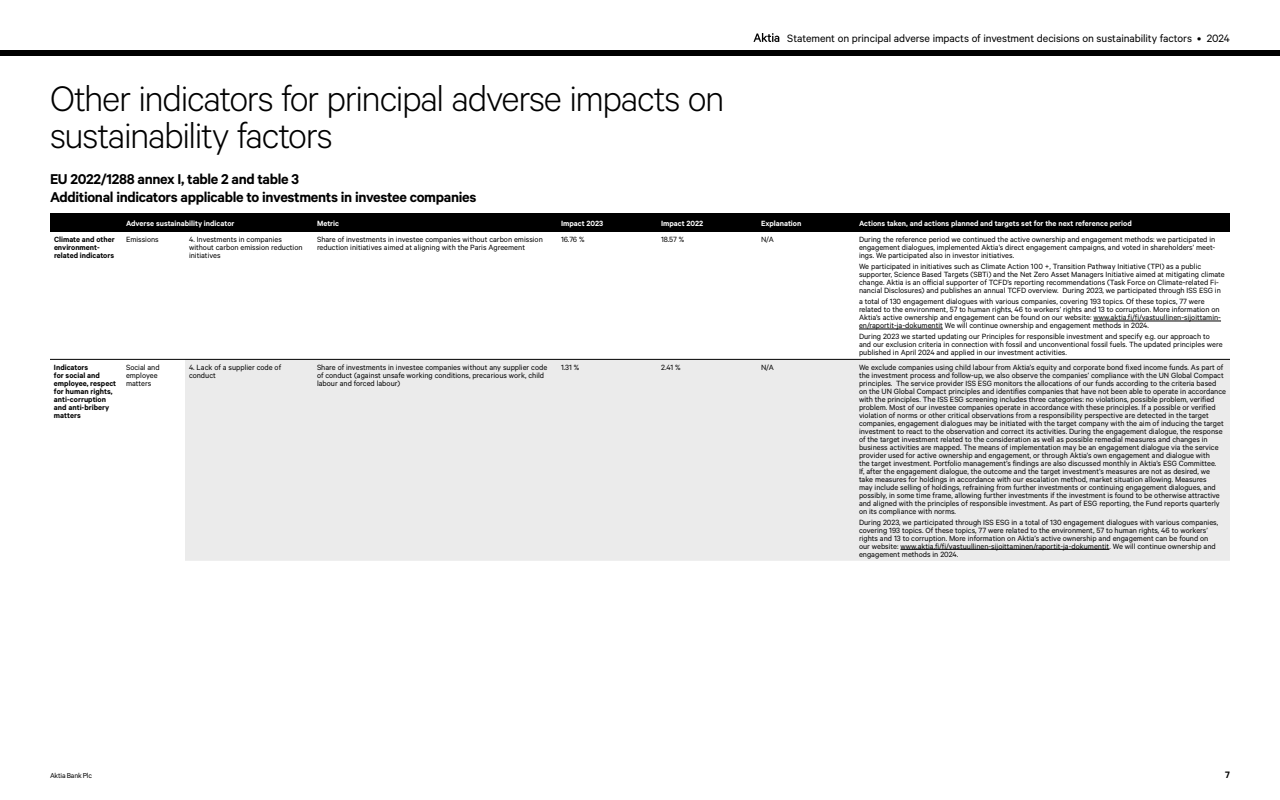
<style>
.page{position:relative;width:1280px;height:800px;background:#fff}
.page>*{position:absolute;margin:0;border:0;box-sizing:border-box;transform-origin:0 0}
.t1{font:300 40px/37px "Calibre";letter-spacing:-.035em;color:#000}
.t2{font:600 16px/18px "Calibre";letter-spacing:-.02em;color:#000}
.t3{font:12px "Calibre";letter-spacing:-.005em;color:#000}
.t4{font:600 10.5px "Calibre";color:#000}
.t5{font:8.5px/8px "Calibre";color:#000}
.t6{font:600 8.5px "Calibre";color:#fff}
.t7{font:600 8.5px/8px "Calibre";color:#000}
.t8{font:8px "Calibre";letter-spacing:-.025em;color:#000}
</style>
<div class="page">
<svg style="left:753px;top:33px;width:26px;height:9px"></svg>
<div style="left:0;top:50px;width:1280px;height:6px;background:#000"></div>
<div style="left:185px;top:360px;width:1045px;height:201px;background:#ebebeb"></div>
<div style="left:50px;top:213px;width:1180px;height:19px;background:#000"></div>
<hr style="left:50px;top:359px;width:72px;height:1px;background:#000">
<hr style="left:122px;top:359px;width:63px;height:1px;background:#000">
<hr style="left:185px;top:359px;width:128px;height:1px;background:#000">
<hr style="left:313px;top:359px;width:244px;height:1px;background:#000">
<hr style="left:557px;top:359px;width:100px;height:1px;background:#000">
<hr style="left:657px;top:359px;width:100px;height:1px;background:#000">
<hr style="left:757px;top:359px;width:98px;height:1px;background:#000">
<hr style="left:855px;top:359px;width:375px;height:1px;background:#000">
<hr style="left:1093px;top:321px;width:128px;height:1px;background:#000">
<hr style="left:859px;top:329px;width:84px;height:1px;background:#000">
<hr style="left:900px;top:549px;width:209px;height:1px;background:#000">
<h3 class="t3" style="left:787px;top:31px;width:444px">Statement on principal adverse impacts of investment decisions on sustainability factors • 2024</h3>
<h1 class="t1" style="left:50px;top:78px;width:676px">Other indicators for principal adverse impacts on sustainability factors</h1>
<h2 class="t2" style="left:50px;top:170px;width:428px">EU 2022/1288 annex I, table 2 and table 3<br>Additional indicators applicable to investments in investee companies</h2>
<p class="t6" style="left:126px;top:218px;width:110px">Adverse sustainability indicator</p>
<p class="t6" style="left:317px;top:218px;width:24px">Metric</p>
<p class="t6" style="left:561px;top:218px;width:44px">Impact 2023</p>
<p class="t6" style="left:661px;top:218px;width:44px">Impact 2022</p>
<p class="t6" style="left:761px;top:218px;width:42px">Explanation</p>
<p class="t6" style="left:859px;top:218px;width:274px">Actions taken, and actions planned and targets set for the next reference period</p>
<p class="t7" style="left:54px;top:235px;width:62px">Climate and other environment&shy;related indicators</p>
<p class="t5" style="left:126px;top:235px;width:34px">Emissions</p>
<p class="t5" style="left:189px;top:235px;width:115px">4. Investments in companies without carbon emission reduction initiatives</p>
<p class="t5" style="left:317px;top:235px;width:227px">Share of investments in investee companies without carbon emission reduction initiatives aimed at aligning with the Paris Agreement</p>
<p class="t5" style="left:561px;top:235px;width:25px">16.76 %</p>
<p class="t5" style="left:661px;top:235px;width:25px">18.57 %</p>
<p class="t5" style="left:761px;top:235px;width:14px">N/A</p>
<p class="t5" style="left:859px;top:235px;width:358px;text-align:justify">During the reference period we continued the active ownership and engagement methods: we participated in engagement dialogues, implemented Aktia’s direct engagement campaigns, and voted in shareholders’ meet&shy;ings. We participated also in investor initiatives.</p>
<p class="t5" style="left:859px;top:262px;width:367px">We participated in initiatives such as Climate Action 100 +, Transition Pathway Initiative (TPI) as a public supporter, Science Based Targets (SBTi) and the Net Zero Asset Managers Initiative aimed at mitigating climate change. Aktia is an official supporter of TCFD’s reporting recommendations (Task Force on Climate-related Fi&shy;nancial Disclosures) and publishes an annual TCFD overview. During 2023, we participated through ISS ESG in</p>
<p class="t5" style="left:859px;top:297px;width:364px">a total of 130 engagement dialogues with various companies, covering 193 topics. Of these topics, 77 were related to the environment, 57 to human rights, 46 to workers’ rights and 13 to corruption. More information on Aktia’s active ownership and engagement can be found on our website: www.aktia.fi/fi/vastuullinen-sijoittamin&shy;en/raportit-ja-dokumentit We will continue ownership and engagement methods in 2024.</p>
<p class="t5" style="left:859px;top:332px;width:365px">During 2023 we started updating our Principles for responsible investment and specify e.g. our approach to and our exclusion criteria in connection with fossil and unconventional fossil fuels. The updated principles were published in April 2024 and applied in our investment activities.</p>
<p class="t7" style="left:54px;top:363px;width:64px">Indicators<br>for social and employee, respect for human rights, anti-corruption and anti-bribery matters</p>
<p class="t5" style="left:126px;top:363px;width:35px">Social and employee matters</p>
<p class="t5" style="left:189px;top:363px;width:94px">4. Lack of a supplier code of conduct</p>
<p class="t5" style="left:317px;top:363px;width:232px">Share of investments in investee companies without any supplier code of conduct (against unsafe working conditions, precarious work, child labour and forced labour)</p>
<p class="t5" style="left:561px;top:363px;width:20px">1.31 %</p>
<p class="t5" style="left:661px;top:363px;width:21px">2.41 %</p>
<p class="t5" style="left:761px;top:363px;width:14px">N/A</p>
<p class="t5" style="left:859px;top:363px;width:369px">We exclude companies using child labour from Aktia’s equity and corporate bond fixed income funds. As part of the investment process and follow-up, we also observe the companies’ compliance with the UN Global Compact principles. The service provider ISS ESG monitors the allocations of our funds according to the criteria based on the UN Global Compact principles and identifies companies that have not been able to operate in accordance with the principles. The ISS ESG screening includes three categories: no violations, possible problem, verified problem. Most of our investee companies operate in accordance with these principles. If a possible or verified violation of norms or other critical observations from a responsibility perspective are detected in the target companies, engagement dialogues may be initiated with the target company with the aim of inducing the target investment to react to the observation and correct its activities. During the engagement dialogue, the response of the target investment related to the consideration as well as possible remedial measures and changes in business activities are mapped. The means of implementation may be an engagement dialogue via the service provider used for active ownership and engagement, or through Aktia’s own engagement and dialogue with<br>the target investment. Portfolio management’s findings are also discussed monthly in Aktia’s ESG Committee.<br>If, after the engagement dialogue, the outcome and the target investment’s measures are not as desired, we take measures for holdings in accordance with our escalation method, market situation allowing. Measures<br>may include selling of holdings, refraining from further investments or continuing engagement dialogues, and possibly, in some time frame, allowing further investments if the investment is found to be otherwise attractive and aligned with the principles of responsible investment. As part of ESG reporting, the Fund reports quarterly on its compliance with norms.</p>
<p class="t5" style="left:859px;top:518px;width:361px">During 2023, we participated through ISS ESG in a total of 130 engagement dialogues with various companies, covering 193 topics. Of these topics, 77 were related to the environment, 57 to human rights, 46 to workers’ rights and 13 to corruption. More information on Aktia’s active ownership and engagement can be found on our website: www.aktia.fi/fi/vastuullinen-sijoittaminen/raportit-ja-dokumentit. We will continue ownership and engagement methods in 2024.</p>
<p class="t8" style="left:50px;top:771px;width:43px">Aktia Bank Plc</p>
<p class="t4" style="left:1225px;top:768px;width:6px">7</p>
</div>
